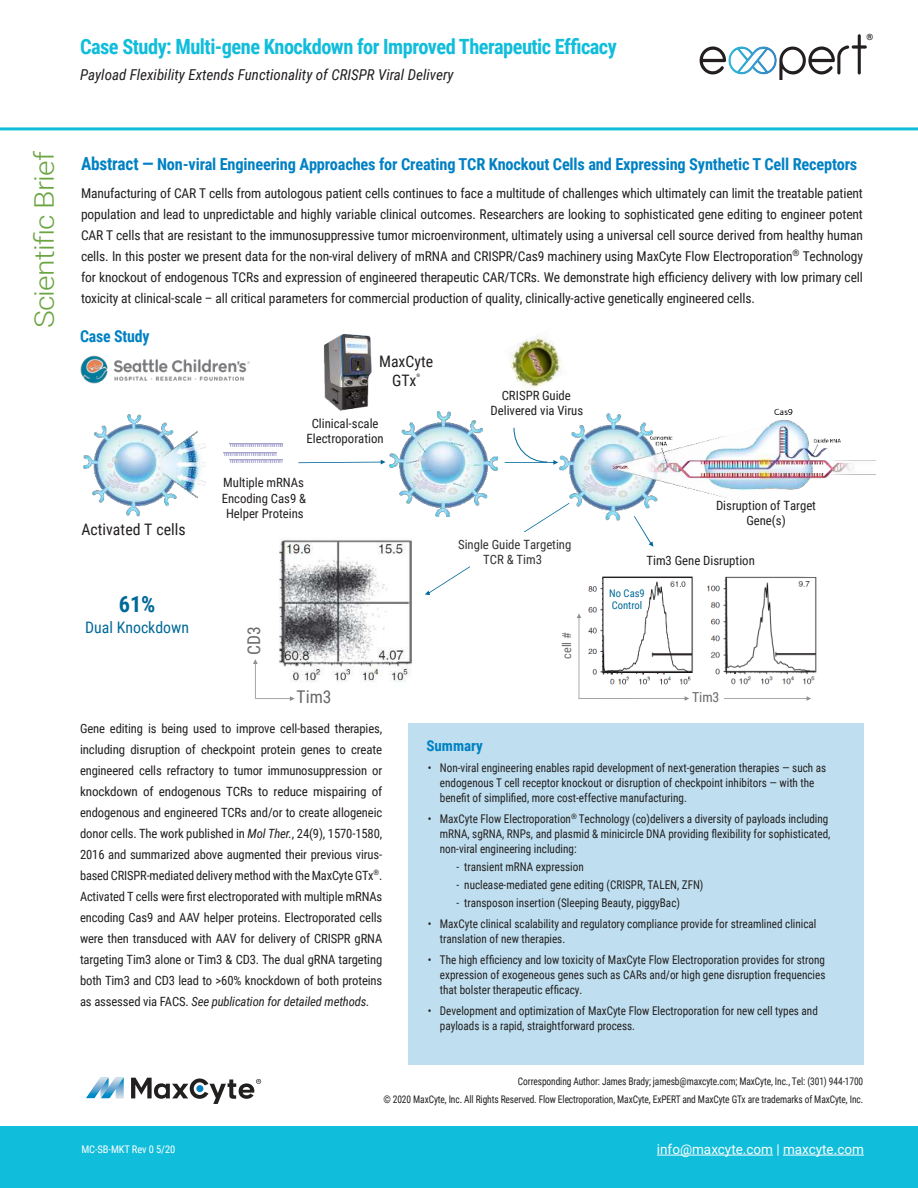
<style>
.page{position:relative;width:918px;height:1188px;background:#fff}
.page>*{position:absolute;margin:0;border:0;box-sizing:border-box;transform-origin:0 0}
.t1{font:300 27px "Roboto";letter-spacing:-.025em;color:#6ba442;scale:1.11 1}
.t2{font:700 22.35px "Roboto Condensed";color:#016998}
.t3{font:700 21px "Roboto Condensed";letter-spacing:-.025em;color:#10bddb}
.t4{font:17.55px "Roboto Condensed";color:#6a6868}
.t5{font:700 16.5px "Roboto Condensed";letter-spacing:-.01em;color:#0081c3}
.t6{font:700 16.5px "Roboto Condensed";letter-spacing:-.01em;color:#0081c3;scale:.96 1}
.t7{font:15.75px/19px "Roboto Condensed";color:#221f1f;text-align:center}
.t8{font:15.75px "Roboto Condensed";color:#016998}
.t9{font:italic 15px "Roboto Condensed";color:#221f1f}
.t10{font:700 15px "Roboto Condensed";color:#0081c3}
.t11{font:13.8px "Roboto Condensed";color:#6a6868}
.t12{font:13.5px/21px "Roboto Condensed";letter-spacing:-.01em;color:#221f1f;text-align:justify}
.t13{font:13.5px "Roboto";color:#fff}
.t14{font:12.75px/21px "Roboto Condensed";letter-spacing:-.005em;color:#221f1f;text-align:center}
.t15{font:12.75px/15.3px "Roboto Condensed";letter-spacing:-.005em;color:#343131;text-align:center}
.t16{font:12.3px "Roboto Condensed";color:#6a6868}
.t17{font:12px/15px "Roboto Condensed";color:#221f1f;scale:.93 1}
.t18{font:10.65px/12.8px "Roboto Condensed";color:#016998}
.t19{font:10.5px/18px "Roboto Condensed";letter-spacing:-.01em;color:#221f1f;text-align:right;scale:.9 1}
.t20{font:10.5px "Roboto Condensed";letter-spacing:-.01em;color:#fff}
.t21{font:8.7px "Roboto";color:#000}
.t22{font:4.8px "Roboto Condensed";color:#221f1f}
.s1{font-size:18px}
.s2{font-style:italic}
</style>
<div class="page">
<img style="left:324px;top:334px;width:48px;height:77px">
<svg style="left:636px;top:521px;width:17px;height:26px"></svg>
<svg style="left:253px;top:659px;width:42px;height:42px"></svg>
<img style="left:509px;top:335px;width:53px;height:59px">
<img style="left:83px;top:414px;width:123px;height:103px">
<img style="left:224px;top:452px;width:53px;height:4px">
<img style="left:230px;top:459px;width:52px;height:4px">
<img style="left:230px;top:443px;width:52px;height:4px">
<svg style="left:298px;top:460px;width:88px;height:4px"></svg>
<img style="left:389px;top:412px;width:108px;height:92px">
<svg style="left:505px;top:427px;width:53px;height:38px"></svg>
<img style="left:559px;top:408px;width:316px;height:113px">
<img style="left:279px;top:539px;width:133px;height:153px">
<svg style="left:425px;top:503px;width:144px;height:92px"></svg>
<div style="left:470px;top:532px;width:109px;height:38px;background:#fff"></div>
<img style="left:588px;top:576px;width:105px;height:105px">
<img style="left:707px;top:576px;width:110px;height:109px">
<svg style="left:724px;top:696px;width:87px;height:5px"></svg>
<svg style="left:577px;top:613px;width:112px;height:88px"></svg>
<hr style="left:0;top:127px;width:918px;height:3px;background:#10bddb">
<div style="left:0;top:1126px;width:918px;height:62px;background:#10bddb"></div>
<img style="left:109px;top:1078px;width:15px;height:21px">
<svg style="left:131px;top:1078px;width:130px;height:25px"></svg>
<img style="left:86px;top:1078px;width:23px;height:21px">
<div style="left:196px;top:1085px;width:7px;height:7px;background:#0081c4;border-radius:50%"></div>
<hr style="left:657px;top:1155px;width:116px;height:1px;background:#fff">
<hr style="left:783px;top:1155px;width:81px;height:1px;background:#fff">
<svg style="left:699px;top:34px;width:168px;height:46px"></svg>
<div style="left:408px;top:723px;width:456px;height:341px;background:#bfdff0"></div>
<img style="left:81px;top:355px;width:169px;height:29px">
<h3 class="t3" style="left:80px;top:38px;width:538px">Case Study: Multi-gene Knockdown for Improved Therapeutic Efficacy</h3>
<p class="t9" style="left:80px;top:68px;width:375px">Payload Flexibility Extends Functionality of CRISPR Viral Delivery</p>
<p class="t21" style="left:866px;top:32px;width:8px">®</p>
<h1 class="t1" style="left:25px;top:328px;width:161px;rotate:-90deg">Scientific Brief</h1>
<h3 class="t5" style="left:81px;top:158px;width:778px"><span class="s1">Abstract —</span> Non-viral Engineering Approaches for Creating TCR Knockout Cells and Expressing Synthetic T Cell Receptors</h3>
<p class="t12" style="left:81px;top:183px;width:784px">Manufacturing of CAR T cells from autologous patient cells continues to face a multitude of challenges which ultimately can limit the treatable patient population and lead to unpredictable and highly variable clinical outcomes. Researchers are looking to sophisticated gene editing to engineer potent CAR T cells that are resistant to the immunosuppressive tumor microenvironment, ultimately using a universal cell source derived from healthy human cells. In this poster we present data for the non-viral delivery of mRNA and CRISPR/Cas9 machinery using MaxCyte Flow Electroporation<sup>®</sup> Technology for knockout of endogenous TCRs and expression of engineered therapeutic CAR/TCRs. We demonstrate high efficiency delivery with low primary cell toxicity at clinical-scale – all critical parameters for commercial production of quality, clinically-active genetically engineered cells.</p>
<h3 class="t6" style="left:80px;top:330px;width:74px">Case Study</h3>
<h3 class="t7" style="left:81px;top:521px;width:106px">Activated T cells</h3>
<h2 class="t2" style="left:119px;top:591px;width:38px">61%</h2>
<h3 class="t8" style="left:85px;top:620px;width:105px">Dual Knockdown</h3>
<h3 class="t7" style="left:379px;top:353px;width:56px">MaxCyte<br>GTx</h3>
<p class="t22" style="left:417px;top:373px;width:5px">®</p>
<p class="t14" style="left:307px;top:416px;width:79px;line-height:15.3px">Clinical-scale<br>Electroporation</p>
<p class="t14" style="left:222px;top:476px;width:86px;line-height:15.3px">Multiple mRNAs<br>Encoding Cas9 &amp;<br>Helper Proteins</p>
<h3 class="t4" style="left:246px;top:655px;width:30px;rotate:-90deg">CD3</h3>
<h3 class="t4" style="left:297px;top:689px;width:37px">Tim3</h3>
<p class="t14" style="left:491px;top:389px;width:94px;line-height:15.3px">CRISPR Guide<br>Delivered via Virus</p>
<p class="t15" style="left:458px;top:538px;width:115px">Single Guide Targeting<br>TCR &amp; Tim3</p>
<p class="t16" style="left:561px;top:659px;width:28px;rotate:-90deg">cell #</p>
<p class="t14" style="left:716px;top:499px;width:102px;line-height:15.3px">Disruption of Target<br>Gene(s)</p>
<p class="t14" style="left:647px;top:551px;width:110px">Tim3 Gene Disruption</p>
<p class="t18" style="left:609px;top:587px;width:37px">No Cas9<br>Control</p>
<p class="t11" style="left:692px;top:691px;width:29px">Tim3</p>
<p class="t14" style="left:80px;top:718px;width:304px;text-align:justify">Gene editing is being used to improve cell-based therapies, including disruption of checkpoint protein genes to create engineered cells refractory to tumor immunosuppression or knockdown of endogenous TCRs to reduce mispairing of endogenous and engineered TCRs and/or to create allogeneic donor cells. The work published in <span class="s2">Mol Ther.</span>, 24(9), 1570-1580, 2016 and summarized above augmented their previous virus&shy;based CRISPR-mediated delivery method with the MaxCyte GTx<sup>®</sup>.<br>Activated T cells were first electroporated with multiple mRNAs encoding Cas9 and AAV helper proteins. Electroporated cells were then transduced with AAV for delivery of CRISPR gRNA targeting Tim3 alone or Tim3 &amp; CD3. The dual gRNA targeting both Tim3 and CD3 lead to &gt;60% knockdown of both proteins as assessed via FACS. <span class="s2">See publication for detailed methods.</span></p>
<p class="t10" style="left:426px;top:740px;width:58px">Summary</p>
<p class="t17" style="left:440px;top:760px;width:417px;text-indent:-12px">• Non-viral engineering enables rapid development of next-generation therapies — such as endogenous T cell receptor knockout or disruption of checkpoint inhibitors — with the benefit of simplified, more cost-effective manufacturing.</p>
<p class="t17" style="left:440px;top:812px;width:421px;text-indent:-12px">• MaxCyte Flow Electroporation<sup>®</sup> Technology (co)delivers a diversity of payloads including mRNA, sgRNA, RNPs, and plasmid &amp; minicircle DNA providing flexibility for sophisticated, non-viral engineering including:</p>
<p class="t17" style="left:456px;top:859px;width:138px">- transient mRNA expression</p>
<p class="t17" style="left:456px;top:877px;width:267px">- nuclease-mediated gene editing (CRISPR, TALEN, ZFN)</p>
<p class="t17" style="left:456px;top:896px;width:242px">- transposon insertion (Sleeping Beauty, piggyBac)</p>
<p class="t17" style="left:440px;top:917px;width:407px;text-indent:-12px">• MaxCyte clinical scalability and regulatory compliance provide for streamlined clinical translation of new therapies.</p>
<p class="t17" style="left:440px;top:952px;width:416px;text-align:justify;text-indent:-12px">• The high efficiency and low toxicity of MaxCyte Flow Electroporation provides for strong expression of exogeneous genes such as CARs and/or high gene disruption frequencies that bolster therapeutic efficacy.</p>
<p class="t17" style="left:440px;top:1004px;width:408px;text-indent:-12px">• Development and optimization of MaxCyte Flow Electroporation for new cell types and payloads is a rapid, straightforward process.</p>
<p class="t20" style="left:81px;top:1144px;width:95px">MC-SB-MKT Rev 0 5/20</p>
<p class="t19" style="left:383px;top:1073px;width:535px">Corresponding Author: James Brady; jamesb@maxcyte.com; MaxCyte, Inc., Tel: (301) 944-1700<br>© 2020 MaxCyte, Inc. All Rights Reserved. Flow Electroporation, MaxCyte, ExPERT and MaxCyte GTx are trademarks of MaxCyte, Inc.</p>
<p class="t13" style="left:657px;top:1144px;width:208px">info@maxcyte.com | maxcyte.com</p>
</div>
